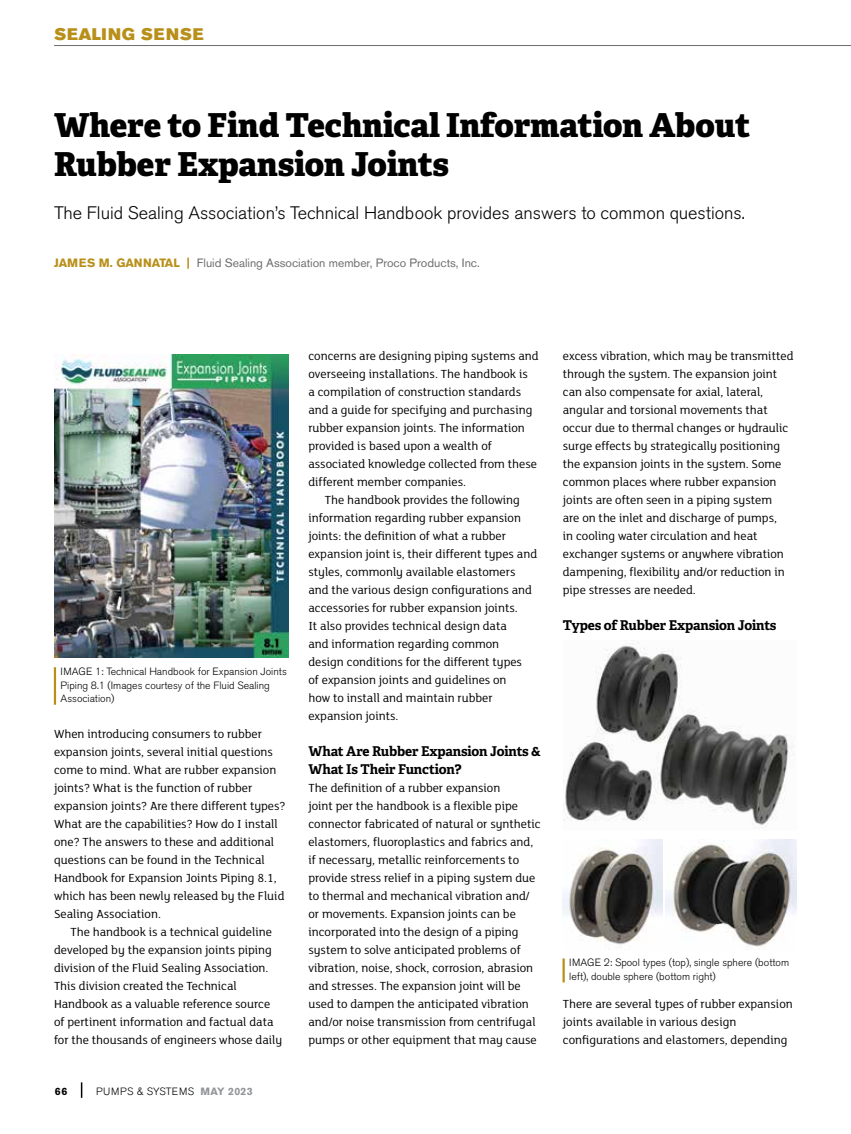
<style>
.page{position:relative;width:851px;height:1134px;background:#fff}
.page>*{position:absolute;margin:0;border:0;box-sizing:border-box;transform-origin:0 0}
.t1{font:800 33px/39px "Adelle";color:#000}
.t2{font:300 18px "Akzidenz Grotesk Pro";color:#000}
.t3{font:16.65px "Akzidenz Grotesk Pro Super";letter-spacing:.05em;color:#b88f19}
.t4{font:700 13.5px/18px "Adelle";letter-spacing:-.01em;color:#000}
.t5{font:12.75px/18px "FS Lola";color:#000}
.t6{font:12px "Akzidenz Grotesk Pro";color:#6d6e71}
.t7{font:300 10.5px/13.5px "Akzidenz Grotesk Pro";color:#000}
.t8{font:300 10.5px "Akzidenz Grotesk Pro";letter-spacing:.045em;color:#000}
.t9{font:700 10.5px "Akzidenz Grotesk Pro";color:#000}
.s1{font-weight:700;color:#b88f19}
.s2{font-weight:700;color:#939598}
</style>
<div class="page">
<svg style="left:81px;top:1082px;width:1px;height:16px"></svg>
<hr style="left:54px;top:45px;width:796px;height:1px;background:#6d6e71">
<hr style="left:562px;top:958px;width:2px;height:24px;background:#b88f19">
<img style="left:563px;top:642px;width:231px;height:187px">
<img style="left:562px;top:840px;width:100px;height:108px">
<img style="left:666px;top:840px;width:130px;height:109px">
<hr style="left:54px;top:667px;width:2px;height:38px;background:#b88f19">
<img style="left:54px;top:354px;width:234px;height:303px">
<h3 class="t3" style="left:54px;top:24px;width:151px">SEALING SENSE</h3>
<h1 class="t1" style="left:54px;top:106px;width:697px">Where to Find Technical Information About<br>Rubber Expansion Joints</h1>
<h2 class="t2" style="left:54px;top:201px;width:692px">The Fluid Sealing Association’s Technical Handbook provides answers to common questions.</h2>
<p class="t6" style="left:54px;top:255px;width:427px"><span class="s1">JAMES M. GANNATAL |</span> Fluid Sealing Association member, Proco Products, Inc.</p>
<p class="t7" style="left:61px;top:665px;width:228px">IMAGE 1: Technical Handbook for Expansion Joints<br>Piping 8.1 (Images courtesy of the Fluid Sealing<br>Association)</p>
<p class="t5" style="left:54px;top:724px;width:233px">When introducing consumers to rubber expansion joints, several initial questions come to mind. What are rubber expansion joints? What is the function of rubber expansion joints? Are there different types?<br>What are the capabilities? How do I install one? The answers to these and additional questions can be found in the Technical Handbook for Expansion Joints Piping 8.1, which has been newly released by the Fluid Sealing Association.</p>
<p class="t5" style="left:54px;top:922px;width:230px;text-indent:16px">The handbook is a technical guideline developed by the expansion joints piping division of the Fluid Sealing Association.<br>This division created the Technical Handbook as a valuable reference source of pertinent information and factual data for the thousands of engineers whose daily</p>
<p class="t9" style="left:55px;top:1084px;width:14px">66</p>
<p class="t8" style="left:96px;top:1084px;width:158px">PUMPS &amp; SYSTEMS <span class="s2">MAY 2023</span></p>
<p class="t5" style="left:308px;top:346px;width:232px">concerns are designing piping systems and overseeing installations. The handbook is<br>a compilation of construction standards and a guide for specifying and purchasing rubber expansion joints. The information provided is based upon a wealth of associated knowledge collected from these different member companies.</p>
<p class="t5" style="left:308px;top:490px;width:230px;text-indent:16px">The handbook provides the following information regarding rubber expansion joints: the definition of what a rubber expansion joint is, their different types and styles, commonly available elastomers and the various design configurations and accessories for rubber expansion joints.<br>It also provides technical design data<br>and information regarding common design conditions for the different types<br>of expansion joints and guidelines on<br>how to install and maintain rubber expansion joints.</p>
<p class="t4" style="left:308px;top:742px;width:234px">What Are Rubber Expansion Joints &amp;<br>What Is Their Function?</p>
<p class="t5" style="left:308px;top:778px;width:234px">The definition of a rubber expansion<br>joint per the handbook is a flexible pipe connector fabricated of natural or synthetic elastomers, fluoroplastics and fabrics and, if necessary, metallic reinforcements to provide stress relief in a piping system due to thermal and mechanical vibration and/ or movements. Expansion joints can be incorporated into the design of a piping system to solve anticipated problems of vibration, noise, shock, corrosion, abrasion and stresses. The expansion joint will be used to dampen the anticipated vibration and/or noise transmission from centrifugal pumps or other equipment that may cause</p>
<p class="t5" style="left:562px;top:346px;width:232px">excess vibration, which may be transmitted through the system. The expansion joint can also compensate for axial, lateral, angular and torsional movements that occur due to thermal changes or hydraulic surge effects by strategically positioning the expansion joints in the system. Some common places where rubber expansion joints are often seen in a piping system<br>are on the inlet and discharge of pumps,<br>in cooling water circulation and heat exchanger systems or anywhere vibration dampening, flexibility and/or reduction in pipe stresses are needed.</p>
<p class="t4" style="left:562px;top:616px;width:215px">Types of Rubber Expansion Joints</p>
<p class="t7" style="left:569px;top:956px;width:221px">IMAGE 2: Spool types (top), single sphere (bottom left), double sphere (bottom right)</p>
<p class="t5" style="left:562px;top:994px;width:231px">There are several types of rubber expansion joints available in various design configurations and elastomers, depending</p>
</div>
